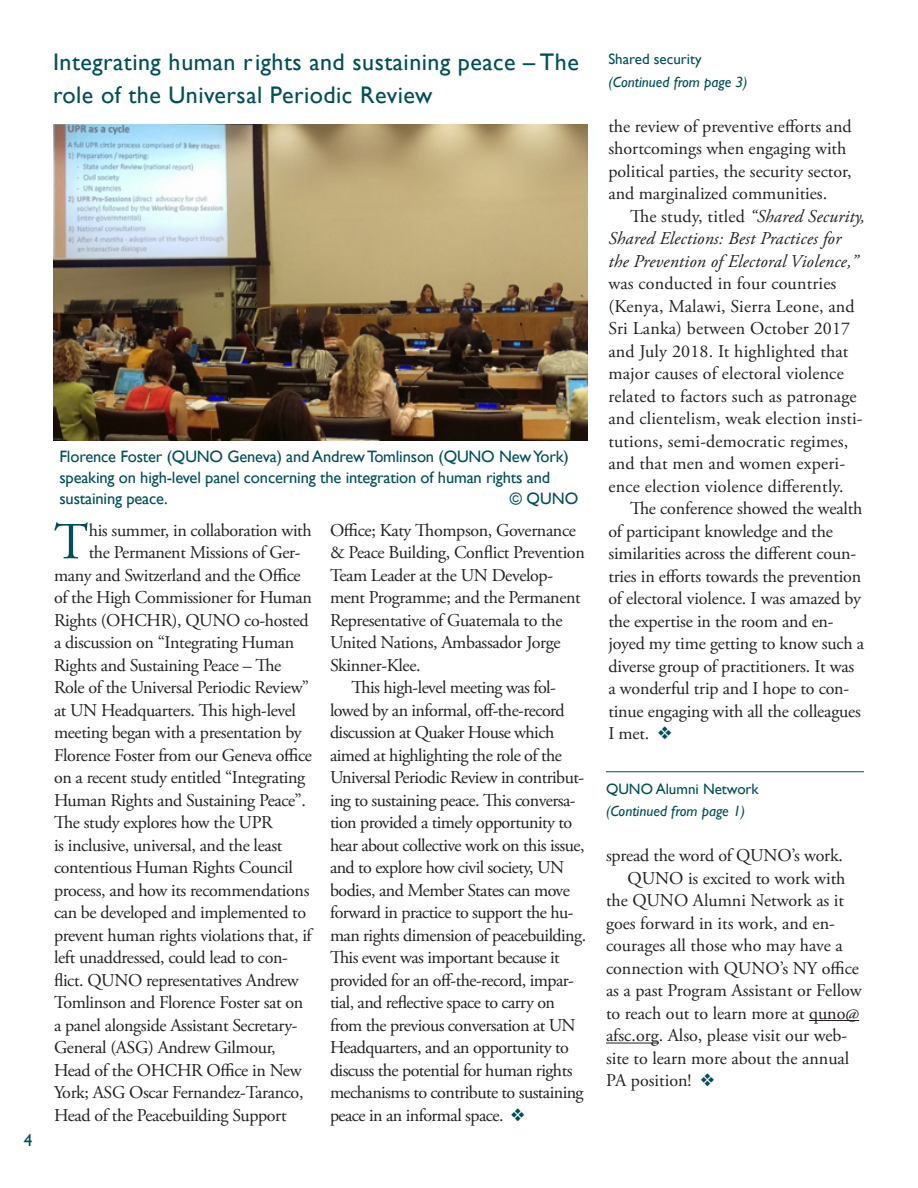
<style>
.page{position:relative;width:918px;height:1188px;background:#fff}
.page>*{position:absolute;margin:0;border:0;box-sizing:border-box;transform-origin:0 0}
.Drop_cap_para{font:51.9px "Adobe Garamond Pro";color:#004e59}
.Head{font:24px/33px "Gill Sans";letter-spacing:.02em;color:#004e59}
.Drop_cap_para-2{font:18px/22.5px "Adobe Garamond Pro";letter-spacing:-.02em;color:#231f20}
.Para_normal{font:18px/22.5px "Adobe Garamond Pro";letter-spacing:-.03em;color:#231f20}
.Para_normal-2{font:18px/22.5px "Adobe Garamond Pro";letter-spacing:-.01em;color:#231f20}
.Para_normal-3{font:18px/22.5px "Adobe Garamond Pro";letter-spacing:.01em;color:#231f20}
.Drop_cap_para-3{font:18px/22.5px "Adobe Garamond Pro";color:#231f20}
.t1{font:17.25px "Gill Sans";color:#004e59}
.Photo_caption{font:16.5px/21px "Gill Sans";letter-spacing:-.01em;color:#004e59}
.Para_normal-4{font:italic 15px "Gill Sans";color:#004e59}
.Para_normal-5{font:15px "Gill Sans";color:#004e59}
.s1{color:#004e59}
.s2{font-style:italic}
</style>
<div class="page">
<img style="left:54px;top:124px;width:534px;height:316px">
<hr style="left:606px;top:771px;width:258px;height:1px;background:#004e59">
<hr style="left:809px;top:1020px;width:50px;height:1px;background:#231f20">
<hr style="left:606px;top:1043px;width:53px;height:1px;background:#231f20">
<p class="t1" style="left:24px;top:1130px;width:10px">4</p>
<p class="Head" style="left:53px;top:45px;width:527px">Integrating human rights and sustaining peace – The role of the Universal Periodic Review</p>
<p class="Photo_caption" style="left:59px;top:446px;width:511px">Florence Foster (QUNO Geneva) and Andrew Tomlinson (QUNO New York) speaking on high-level panel concerning the integration of human rights and sustaining peace.</p>
<p class="Photo_caption" style="left:510px;top:488px;width:70px">© QUNO</p>
<p class="Drop_cap_para" style="left:54px;top:511px;width:36px">T</p>
<p class="Drop_cap_para-2" style="left:89px;top:519px;width:224px">his summer, in collaboration with</p>
<p class="Drop_cap_para-2" style="left:89px;top:542px;width:213px">the Permanent Missions of Ger-</p>
<p class="Drop_cap_para-2" style="left:54px;top:564px;width:248px">many and Switzerland and the Office</p>
<p class="Drop_cap_para-2" style="left:54px;top:587px;width:259px">of the High Commissioner for Human</p>
<p class="Drop_cap_para-2" style="left:54px;top:609px;width:256px">Rights (OHCHR), QUNO co-hosted</p>
<p class="Drop_cap_para-2" style="left:54px;top:632px;width:242px">a discussion on “Integrating Human</p>
<p class="Drop_cap_para-2" style="left:54px;top:654px;width:229px">Rights and Sustaining Peace – The</p>
<p class="Drop_cap_para-2" style="left:54px;top:677px;width:257px">Role of the Universal Periodic Review”</p>
<p class="Drop_cap_para-2" style="left:54px;top:699px;width:244px">at UN Headquarters. This high-level</p>
<p class="Drop_cap_para-2" style="left:54px;top:722px;width:249px">meeting began with a presentation by</p>
<p class="Drop_cap_para-2" style="left:54px;top:744px;width:259px">Florence Foster from our Geneva office</p>
<p class="Drop_cap_para-2" style="left:54px;top:767px;width:253px">on a recent study entitled “Integrating</p>
<p class="Drop_cap_para-2" style="left:54px;top:789px;width:253px">Human Rights and Sustaining Peace”.</p>
<p class="Drop_cap_para-2" style="left:54px;top:812px;width:220px">The study explores how the UPR</p>
<p class="Drop_cap_para-2" style="left:54px;top:834px;width:230px">is inclusive, universal, and the least</p>
<p class="Drop_cap_para-2" style="left:54px;top:857px;width:240px">contentious Human Rights Council</p>
<p class="Drop_cap_para-2" style="left:54px;top:879px;width:257px">process, and how its recommendations</p>
<p class="Drop_cap_para-2" style="left:54px;top:902px;width:254px">can be developed and implemented to</p>
<p class="Drop_cap_para-2" style="left:54px;top:924px;width:259px">prevent human rights violations that, if</p>
<p class="Drop_cap_para-2" style="left:54px;top:947px;width:236px">left unaddressed, could lead to con-</p>
<p class="Drop_cap_para-2" style="left:54px;top:969px;width:246px">flict. QUNO representatives Andrew</p>
<p class="Drop_cap_para-2" style="left:54px;top:992px;width:251px">Tomlinson and Florence Foster sat on</p>
<p class="Drop_cap_para-2" style="left:54px;top:1014px;width:245px">a panel alongside Assistant Secretary-</p>
<p class="Drop_cap_para-2" style="left:54px;top:1037px;width:223px">General (ASG) Andrew Gilmour,</p>
<p class="Drop_cap_para-2" style="left:54px;top:1059px;width:249px">Head of the OHCHR Office in New</p>
<p class="Drop_cap_para-2" style="left:54px;top:1082px;width:251px">York; ASG Oscar Fernandez-Taranco,</p>
<p class="Drop_cap_para-2" style="left:54px;top:1104px;width:234px">Head of the Peacebuilding Support</p>
<p class="Drop_cap_para-2" style="left:330px;top:519px;width:256px">Office; Katy Thompson, Governance &amp; Peace Building, Conflict Prevention<br>Team Leader at the UN Develop&shy;ment Programme; and the Permanent<br>Representative of Guatemala to the<br>United Nations, Ambassador Jorge<br>Skinner-Klee.</p>
<p class="Para_normal" style="left:330px;top:677px;width:258px;text-indent:22px">This high-level meeting was fol&shy;lowed by an informal, off-the-record discussion at Quaker House which aimed at highlighting the role of the Universal Periodic Review in contribut&shy;ing to sustaining peace. This conversa&shy;tion provided a timely opportunity to hear about collective work on this issue, and to explore how civil society, UN bodies, and Member States can move forward in practice to support the hu&shy;man rights dimension of peacebuilding.<br>This event was important because it provided for an off-the-record, impar&shy;tial, and reflective space to carry on from the previous conversation at UN Headquarters, and an opportunity to discuss the potential for human rights mechanisms to contribute to sustaining peace in an informal space. <span class="s1">❖</span></p>
<p class="Para_normal-5" style="left:608px;top:50px;width:95px">Shared security</p>
<p class="Para_normal-4" style="left:608px;top:73px;width:141px">(Continued from page 3)</p>
<p class="Drop_cap_para-3" style="left:608px;top:116px;width:245px">the review of preventive efforts and shortcomings when engaging with political parties, the security sector, and marginalized communities.</p>
<p class="Para_normal-3" style="left:608px;top:206px;width:258px;text-indent:22px">The study, titled <span class="s2">“Shared Security, Shared Elections: Best Practices for the Prevention of Electoral Violence,” </span>was conducted in four countries (Kenya, Malawi, Sierra Leone, and Sri Lanka) between October 2017 and July 2018. It highlighted that major causes of electoral violence related to factors such as patronage and clientelism, weak election insti&shy;tutions, semi-democratic regimes, and that men and women experi&shy;ence election violence differently.</p>
<p class="Para_normal-2" style="left:608px;top:498px;width:257px;text-indent:22px">The conference showed the wealth of participant knowledge and the similarities across the different coun&shy;tries in efforts towards the prevention of electoral violence. I was amazed by the expertise in the room and en&shy;joyed my time getting to know such a diverse group of practitioners. It was a wonderful trip and I hope to con&shy;tinue engaging with all the colleagues I met. <span class="s1">❖</span></p>
<p class="Para_normal-5" style="left:606px;top:780px;width:154px">QUNO Alumni Network</p>
<p class="Para_normal-4" style="left:606px;top:803px;width:141px">(Continued from page 1)</p>
<p class="Para_normal-2" style="left:606px;top:845px;width:239px">spread the word of QUNO’s work.</p>
<p class="Para_normal-2" style="left:606px;top:867px;width:257px;text-indent:22px">QUNO is excited to work with the QUNO Alumni Network as it goes forward in its work, and en&shy;courages all those who may have a connection with QUNO’s NY office as a past Program Assistant or Fellow to reach out to learn more at quno@ afsc.org. Also, please visit our web&shy;site to learn more about the annual<br>PA position! <span class="s1">❖</span></p>
</div>
